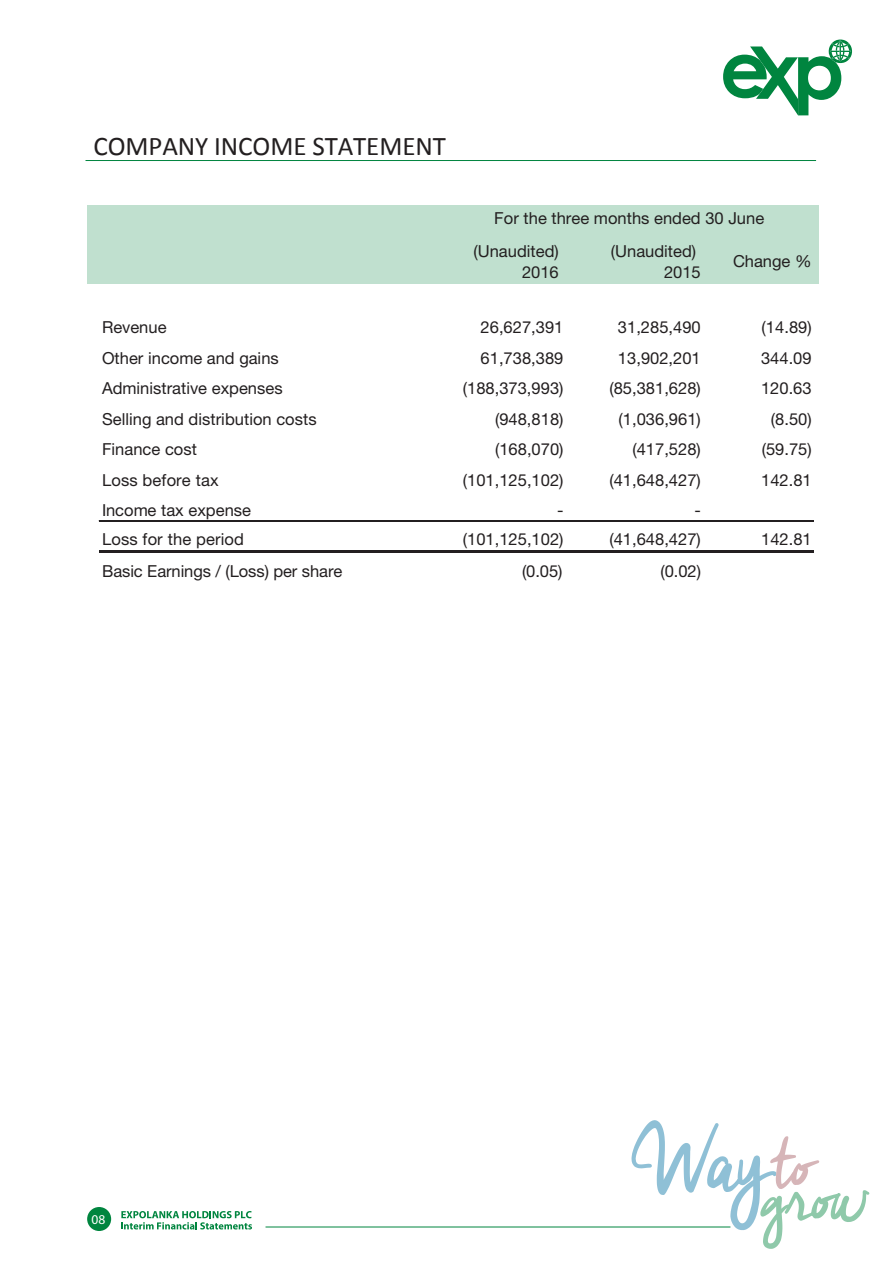
<style>
.page{position:relative;width:893px;height:1263px;background:#fff}
.page>*{position:absolute;margin:0;border:0;box-sizing:border-box;transform-origin:0 0}
.t1{font:27px "Calibri";letter-spacing:-.005em;color:#231f20}
.t2{font:16.5px/32.5px "Helvetica Neue LT Std";color:#231f20}
.t3{font:13.5px "Myriad";color:#fff}
</style>
<div class="page">
<div style="left:87px;top:205px;width:731px;height:79px;background:#c0e0cf"></div>
<hr style="left:86px;top:160px;width:730px;height:1px;background:#00853f">
<div style="left:87px;top:1207px;width:24px;height:24px;background:#00853f;border-radius:50%"></div>
<svg style="left:121px;top:1211px;width:131px;height:18px"></svg>
<hr style="left:99px;top:520px;width:645px;height:1px;background:#231f20">
<hr style="left:99px;top:521px;width:714px;height:1px;background:#231f20">
<hr style="left:99px;top:550px;width:714px;height:3px;background:#231f20">
<svg style="left:631px;top:1120px;width:238px;height:129px"></svg>
<svg style="left:723px;top:40px;width:129px;height:75px"></svg>
<hr style="left:266px;top:1226px;width:464px;height:1px;background:#00853f">
<p class="t1" style="left:94px;top:127px;width:354px">COMPANY INCOME STATEMENT</p>
<p class="t2" style="left:474px;top:202px;width:292px;text-indent:21px">For the three months ended 30 June (Unaudited)</p>
<p class="t2" style="left:522px;top:255px;width:38px">2016</p>
<p class="t2" style="left:611px;top:240px;width:91px;line-height:20.9px;text-align:right">(Unaudited)<br>2015</p>
<p class="t2" style="left:733px;top:245px;width:80px">Change %</p>
<p class="t2" style="left:102px;top:311px;width:66px">Revenue</p>
<p class="t2" style="left:481px;top:311px;width:84px">26,627,391</p>
<p class="t2" style="left:618px;top:311px;width:84px">31,285,490</p>
<p class="t2" style="left:762px;top:311px;width:52px">(14.89)</p>
<p class="t2" style="left:102px;top:341px;width:178px">Other income and gains</p>
<p class="t2" style="left:481px;top:341px;width:84px">61,738,389</p>
<p class="t2" style="left:618px;top:341px;width:84px">13,902,201</p>
<p class="t2" style="left:761px;top:341px;width:52px">344.09</p>
<p class="t2" style="left:102px;top:372px;width:182px">Administrative expenses</p>
<p class="t2" style="left:463px;top:372px;width:102px">(188,373,993)</p>
<p class="t2" style="left:609px;top:372px;width:93px">(85,381,628)</p>
<p class="t2" style="left:761px;top:372px;width:52px">120.63</p>
<p class="t2" style="left:102px;top:402px;width:216px">Selling and distribution costs</p>
<p class="t2" style="left:495px;top:402px;width:70px">(948,818)</p>
<p class="t2" style="left:619px;top:402px;width:84px">(1,036,961)</p>
<p class="t2" style="left:771px;top:402px;width:42px">(8.50)</p>
<p class="t2" style="left:102px;top:433px;width:96px">Finance cost</p>
<p class="t2" style="left:495px;top:433px;width:70px">(168,070)</p>
<p class="t2" style="left:632px;top:433px;width:70px">(417,528)</p>
<p class="t2" style="left:762px;top:433px;width:52px">(59.75)</p>
<p class="t2" style="left:102px;top:463px;width:118px">Loss before tax</p>
<p class="t2" style="left:463px;top:463px;width:102px">(101,125,102)</p>
<p class="t2" style="left:609px;top:463px;width:93px">(41,648,427)</p>
<p class="t2" style="left:761px;top:463px;width:52px">142.81</p>
<p class="t2" style="left:102px;top:494px;width:150px">Income tax expense</p>
<p class="t2" style="left:557px;top:494px;width:8px">-</p>
<p class="t2" style="left:694px;top:494px;width:8px">-</p>
<p class="t2" style="left:102px;top:523px;width:143px">Loss for the period</p>
<p class="t2" style="left:463px;top:523px;width:102px">(101,125,102)</p>
<p class="t2" style="left:609px;top:523px;width:93px">(41,648,427)</p>
<p class="t2" style="left:761px;top:523px;width:52px">142.81</p>
<p class="t2" style="left:102px;top:554px;width:242px">Basic Earnings / (Loss) per share</p>
<p class="t2" style="left:522px;top:554px;width:42px">(0.05)</p>
<p class="t2" style="left:661px;top:554px;width:42px">(0.02)</p>
<p class="t3" style="left:92px;top:1211px;width:15px">08</p>
</div>
